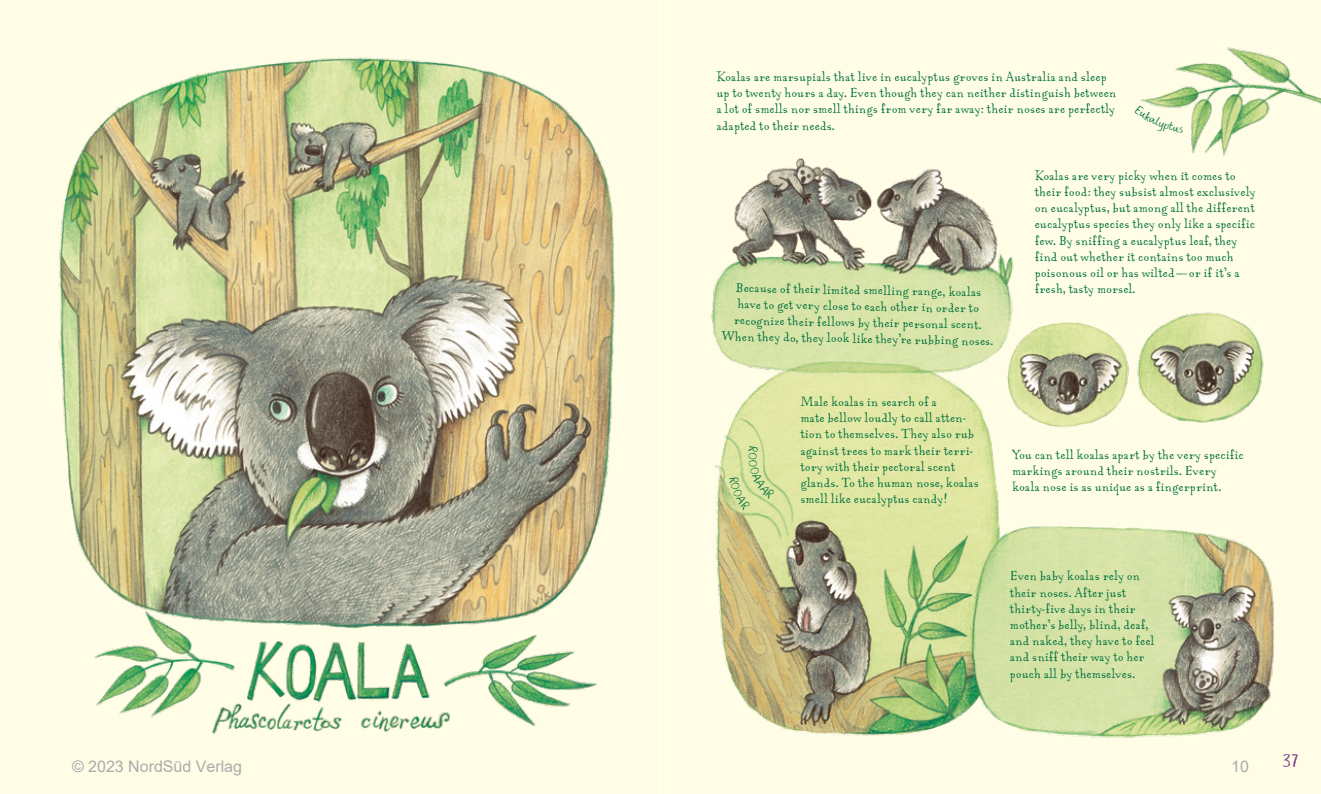
<style>
.page{position:relative;width:1321px;height:794px;background:#fff}
.page>*{position:absolute;margin:0;border:0;box-sizing:border-box;transform-origin:0 0}
.t1{font:24px "Gambino";color:#7a3c80}
.t2{font:16px "Arial";color:#ababab}
.t3{font:14px/16.2px "Aunt Mildred MVB Rg OSF";color:#00713e}
.t4{font:14px "Gambino";color:#00713e}
</style>
<div class="page">
<img style="left:0;top:0;width:1321px;height:794px">
<svg style="left:1134px;top:106px;width:49px;height:27px"></svg>
<svg style="left:748px;top:446px;width:10px;height:7px"></svg>
<svg style="left:729px;top:459px;width:46px;height:51px"></svg>
<p class="t3" style="left:716px;top:69px;width:402px">Koalas are marsupials that live in eucalyptus groves in Australia and sleep up to twenty hours a day. Even though they can neither distinguish between a lot of smells nor smell things from very far away: their noses are perfectly adapted to their needs.</p>
<p class="t3" style="left:723px;top:280px;width:273px;text-align:center;rotate:1deg">Because of their limited smelling range, koalas have to get very close to each other in order to recognize their fellows by their personal scent.<br>When they do, they look like they’re rubbing noses.</p>
<p class="t3" style="left:1035px;top:168px;width:223px">Koalas are very picky when it comes to their food: they subsist almost exclusively on eucalyptus, but among all the different eucalyptus species they only like a specific few. By sniffing a eucalyptus leaf, they find out whether it contains too much poisonous oil or has wilted—or if it’s a fresh, tasty morsel.</p>
<p class="t4" style="left:760px;top:452px;width:10px;rotate:90deg">O</p>
<p class="t3" style="left:800px;top:394px;width:180px">Male koalas in search of a<br>mate bellow loudly to call atten&shy;tion to themselves. They also rub against trees to mark their terri&shy;tory with their pectoral scent glands. To the human nose, koalas smell like eucalyptus candy!</p>
<p class="t3" style="left:1012px;top:447px;width:233px">You can tell koalas apart by the very specific markings around their nostrils. Every koala nose is as unique as a fingerprint.</p>
<p class="t3" style="left:1010px;top:568px;width:146px">Even baby koalas rely on their noses. After just thirty-five days in their mother’s belly, blind, deaf, and naked, they have to feel and sniff their way to her pouch all by themselves.</p>
<p class="t2" style="left:72px;top:755px;width:172px">© 2023 NordSüd Verlag</p>
<p class="t2" style="left:1231px;top:755px;width:19px">10</p>
<h1 class="t1" style="left:1282px;top:748px;width:18px">37</h1>
</div>
